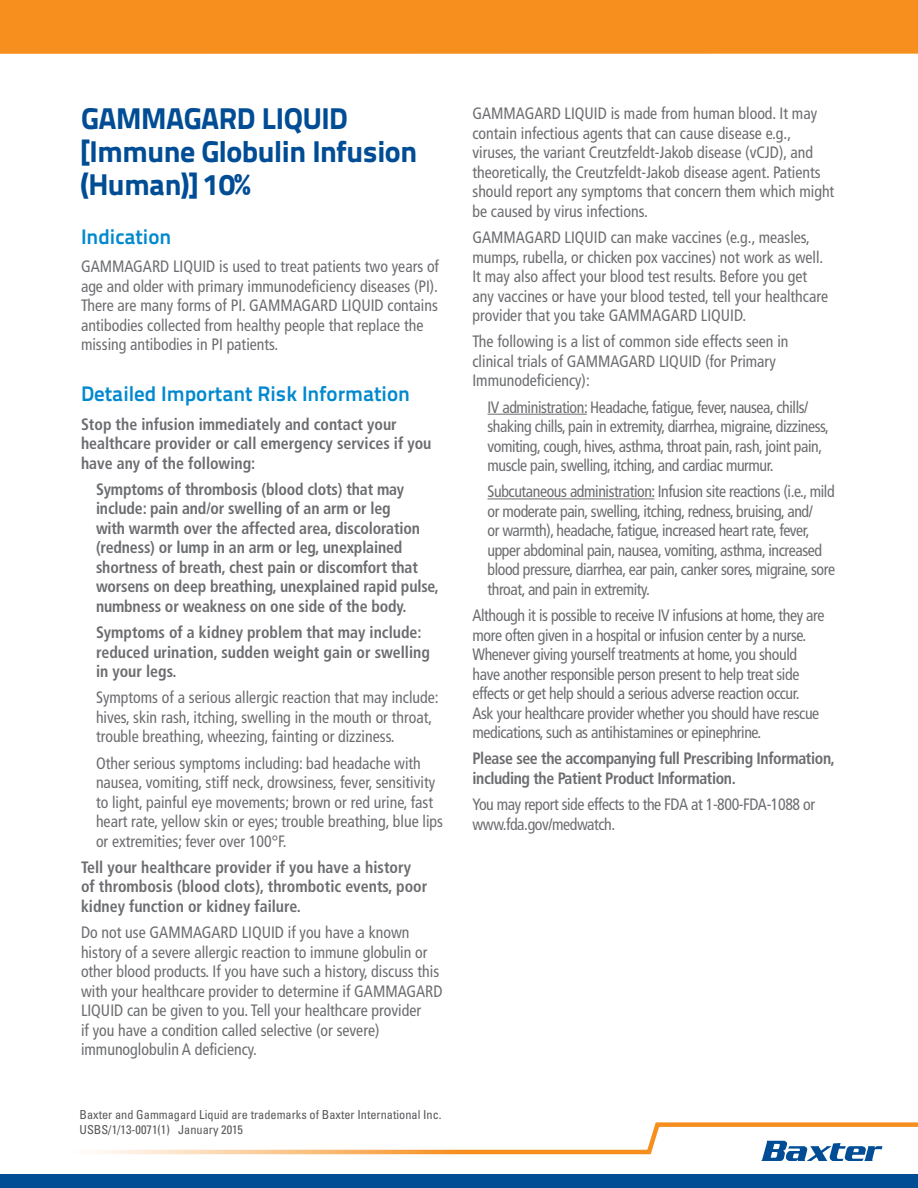
<style>
.page{position:relative;width:918px;height:1188px;background:#fff}
.page>*{position:absolute;margin:0;border:0;box-sizing:border-box;transform-origin:0 0}
.t1{font:800 30px/33px "Titillium Text 22 L";letter-spacing:-.015em;color:#014d95}
.Considerations{font:700 21px "Titillium Text 22 L";color:#0089cf}
.IRI_bold{font:condensed 16.5px/19.5px "Frutiger";color:#6c6d70;scale:.96 1}
.IRI_bold-2{font:condensed 16.5px/19.5px "Frutiger";letter-spacing:-.025em;color:#6c6d70;scale:.96 1}
.IRI_bold-3{font:700 condensed 16.5px/19.5px "Frutiger";letter-spacing:-.01em;color:#6c6d70;scale:.96 1}
.IRI{font:condensed 16.5px/19.5px "Frutiger";color:#6c6d70;scale:.96 1}
.COPY{font:condensed 12.3px/14.9px "Univers";color:#57585a}
</style>
<div class="page">
<div style="left:0;top:0;width:918px;height:27px;background:#f68f1e"></div>
<div style="left:0;top:1174px;width:918px;height:14px;background:#014d95"></div>
<hr style="left:488px;top:414px;width:99px;height:1px;background:#6c6d70">
<hr style="left:488px;top:499px;width:166px;height:1px;background:#6c6d70">
<div style="left:0;top:11px;width:918px;height:43px;background:#f68f1e"></div>
<svg style="left:94px;top:1122px;width:824px;height:39px"></svg>
<p class="t1" style="left:81px;top:101px;width:338px">GAMMAGARD LIQUID [Immune Globulin Infusion (Human)] 10%</p>
<p class="Considerations" style="left:81px;top:220px;width:92px">Indication</p>
<p class="IRI" style="left:81px;top:257px;width:374px">GAMMAGARD LIQUID is used to treat patients two years of age and older with primary immunodeficiency diseases (PI).<br>There are many forms of PI. GAMMAGARD LIQUID contains antibodies collected from healthy people that replace the missing antibodies in PI patients.</p>
<p class="Considerations" style="left:81px;top:378px;width:330px">Detailed Important Risk Information</p>
<p class="IRI_bold-3" style="left:81px;top:414px;width:367px">Stop the infusion immediately and contact your healthcare provider or call emergency services if you have any of the following:</p>
<p class="IRI_bold-3" style="left:96px;top:479px;width:359px">Symptoms of thrombosis (blood clots) that may include: pain and/or swelling of an arm or leg<br>with warmth over the affected area, discoloration (redness) or lump in an arm or leg, unexplained shortness of breath, chest pain or discomfort that worsens on deep breathing, unexplained rapid pulse, numbness or weakness on one side of the body.</p>
<p class="IRI_bold-3" style="left:96px;top:623px;width:349px">Symptoms of a kidney problem that may include: reduced urination, sudden weight gain or swelling in your legs.</p>
<p class="IRI_bold" style="left:96px;top:688px;width:359px">Symptoms of a serious allergic reaction that may include: hives, skin rash, itching, swelling in the mouth or throat, trouble breathing, wheezing, fainting or dizziness.</p>
<p class="IRI_bold" style="left:96px;top:753px;width:363px">Other serious symptoms including: bad headache with nausea, vomiting, stiff neck, drowsiness, fever, sensitivity to light, painful eye movements; brown or red urine, fast heart rate, yellow skin or eyes; trouble breathing, blue lips or extremities; fever over 100°F.</p>
<p class="IRI_bold-3" style="left:81px;top:857px;width:362px">Tell your healthcare provider if you have a history of thrombosis (blood clots), thrombotic events, poor kidney function or kidney failure.</p>
<p class="IRI_bold" style="left:81px;top:923px;width:378px">Do not use GAMMAGARD LIQUID if you have a known history of a severe allergic reaction to immune globulin or other blood products. If you have such a history, discuss this with your healthcare provider to determine if GAMMAGARD LIQUID can be given to you. Tell your healthcare provider<br>if you have a condition called selective (or severe) immunoglobulin A deficiency.</p>
<p class="COPY" style="left:80px;top:1107px;width:364px">Baxter and Gammagard Liquid are trademarks of Baxter International Inc.<br>USBS/1/13-0071(1) January 2015</p>
<p class="IRI_bold" style="left:472px;top:104px;width:378px">GAMMAGARD LIQUID is made from human blood. It may contain infectious agents that can cause disease e.g., viruses, the variant Creutzfeldt-Jakob disease (vCJD), and theoretically, the Creutzfeldt-Jakob disease agent. Patients should report any symptoms that concern them which might be caused by virus infections.</p>
<p class="IRI_bold" style="left:472px;top:228px;width:372px">GAMMAGARD LIQUID can make vaccines (e.g., measles, mumps, rubella, or chicken pox vaccines) not work as well.<br>It may also affect your blood test results. Before you get any vaccines or have your blood tested, tell your healthcare provider that you take GAMMAGARD LIQUID.</p>
<p class="IRI_bold" style="left:472px;top:332px;width:331px">The following is a list of common side effects seen in clinical trials of GAMMAGARD LIQUID (for Primary<br>Immunodeficiency):</p>
<p class="IRI_bold-2" style="left:488px;top:397px;width:357px">IV administration: Headache, fatigue, fever, nausea, chills/ shaking chills, pain in extremity, diarrhea, migraine, dizziness, vomiting, cough, hives, asthma, throat pain, rash, joint pain, muscle pain, swelling, itching, and cardiac murmur.</p>
<p class="IRI_bold-2" style="left:488px;top:482px;width:364px">Subcutaneous administration: Infusion site reactions (i.e., mild or moderate pain, swelling, itching, redness, bruising, and/<br>or warmth), headache, fatigue, increased heart rate, fever, upper abdominal pain, nausea, vomiting, asthma, increased blood pressure, diarrhea, ear pain, canker sores, migraine, sore throat, and pain in extremity.</p>
<p class="IRI_bold-2" style="left:472px;top:606px;width:368px">Although it is possible to receive IV infusions at home, they are more often given in a hospital or infusion center by a nurse.<br>Whenever giving yourself treatments at home, you should have another responsible person present to help treat side effects or get help should a serious adverse reaction occur.<br>Ask your healthcare provider whether you should have rescue medications, such as antihistamines or epinephrine.</p>
<p class="IRI_bold-3" style="left:472px;top:749px;width:379px">Please see the accompanying full Prescribing Information, including the Patient Product Information.</p>
<p class="IRI_bold-2" style="left:472px;top:795px;width:358px">You may report side effects to the FDA at 1-800-FDA-1088 or www.fda.gov/medwatch.</p>
</div>
